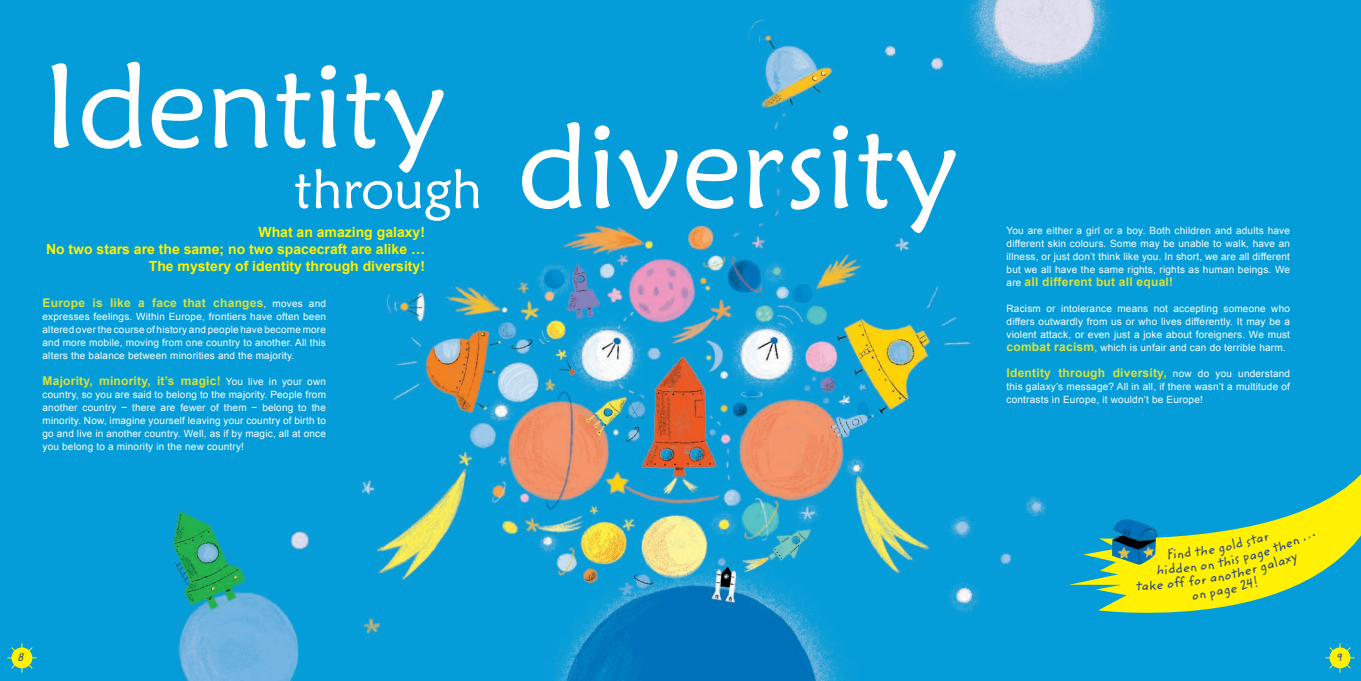
<style>
.page{position:relative;width:1361px;height:681px;background:#fff}
.page>*{position:absolute;margin:0;border:0;box-sizing:border-box;transform-origin:0 0}
.t1{font:120px "Maiandra GD";color:#fff}
.t2{font:700 14px/17px "Arial";color:#fff101;text-align:right}
.t3{font:700 12px "Arial";letter-spacing:.02em;color:#d9e13b}
.t4{font:11px "Flik";color:#253f8e}
.t5{font:10px/13px "Arial";letter-spacing:.02em;color:#fff;text-align:justify}
.s1{font-size:55px}
.s2{font-weight:400;font-size:10px;color:#fff}
.s3{font-weight:700;font-size:12px;color:#d9e13b}
</style>
<div class="page">
<img style="left:0;top:0;width:1361px;height:680px">
<svg style="left:1069px;top:305px;width:292px;height:337px;background:#19a3c7"></svg>
<svg style="left:1325px;top:643px;width:29px;height:29px"></svg>
<hr style="left:7px;top:657px;width:30px;height:1px;background:#fff101">
<svg style="left:10px;top:643px;width:24px;height:29px"></svg>
<img style="left:1112px;top:519px;width:44px;height:45px">
<svg style="left:1136px;top:533px;width:179px;height:67px;background:#e4e415"></svg>
<h1 class="t1" style="left:43px;top:32px;width:405px">Identity</h1>
<h1 class="t1" style="left:294px;top:93px;width:666px"><span class="s1">through</span> diversity</h1>
<h2 class="t2" style="left:46px;top:224px;width:380px">What an amazing galaxy!<br>No two stars are the same; no two spacecraft are alike …<br>The mystery of identity through diversity!</h2>
<p class="t3" style="left:43px;top:294px;width:285px">Europe is like a face that changes<span class="s2">, moves and</span></p>
<p class="t5" style="left:43px;top:309px;width:285px">expresses feelings. Within Europe, frontiers have often been altered over the course of history and people have become more and more mobile, moving from one country to another. All this alters the balance between minorities and the majority.</p>
<p class="t3" style="left:43px;top:372px;width:285px">Majority, minority, it’s magic! <span class="s2">You live in your own</span></p>
<p class="t5" style="left:43px;top:387px;width:285px">country, so you are said to belong to the majority. People from another country − there are fewer of them − belong to the minority. Now, imagine yourself leaving your country of birth to go and live in another country. Well, as if by magic, all at once you belong to a minority in the new country!</p>
<p class="t5" style="left:1006px;top:224px;width:285px">You are either a girl or a boy. Both children and adults have different skin colours. Some may be unable to walk, have an illness, or just don’t think like you. In short, we are all different but we all have the same rights, rights as human beings. We</p>
<p class="t3" style="left:1006px;top:274px;width:168px"><span class="s2">are</span> all different but all equal!</p>
<p class="t5" style="left:1006px;top:302px;width:285px">Racism or intolerance means not accepting someone who differs outwardly from us or who lives differently. It may be a violent attack, or even just a joke about foreigners. We must <span class="s3">combat racism</span>, which is unfair and can do terrible harm.</p>
<p class="t3" style="left:1006px;top:365px;width:285px">Identity through diversity, <span class="s2">now do you understand</span></p>
<p class="t5" style="left:1006px;top:380px;width:285px">this galaxy’s message? All in all, if there wasn’t a multitude of contrasts in Europe, it wouldn’t be Europe!</p>
<p class="t4" style="left:18px;top:649px;width:8px">8</p>
<p class="t4" style="left:1337px;top:649px;width:7px">9</p>
</div>
